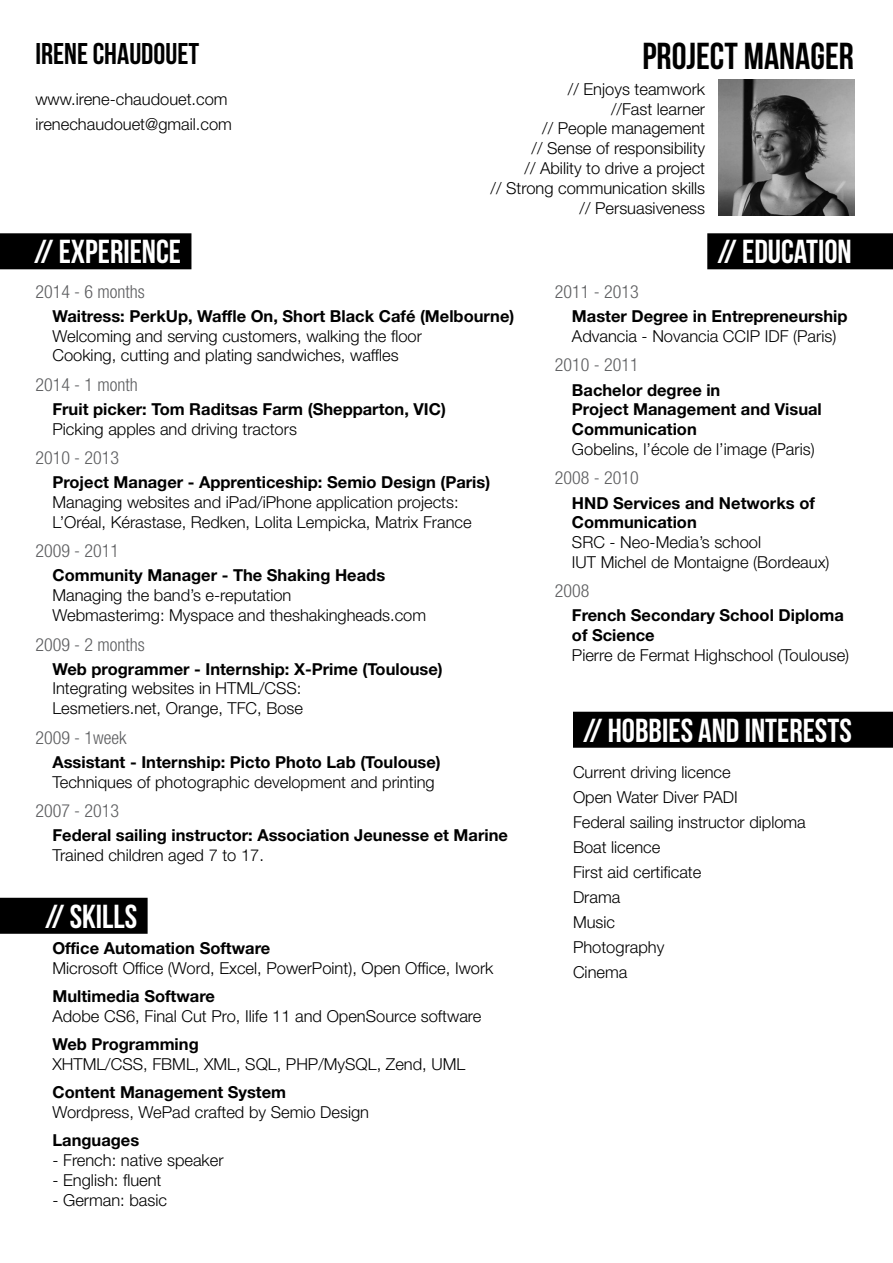
<style>
.page{position:relative;width:893px;height:1263px;background:#fff}
.page>*{position:absolute;margin:0;border:0;box-sizing:border-box;transform-origin:0 0}
.t1{font:37.5px "Bebas Neue";color:#000}
.t2{font:33.3px "Bebas Neue";color:#fff}
.t3{font:30px "Bebas Neue";color:#000}
.t4{font:300 condensed 18px "Helvetica Neue LT Std";color:#5d5e60}
.t5{font:300 16.5px/19.8px "Helvetica Neue LT Std";color:#000}
.t6{font:700 16.5px/19.8px "Helvetica Neue LT Std";color:#000}
</style>
<div class="page">
<img style="left:718px;top:80px;width:136px;height:136px">
<div style="left:0;top:233px;width:191px;height:36px;background:#000"></div>
<div style="left:707px;top:233px;width:186px;height:36px;background:#000"></div>
<div style="left:0;top:898px;width:148px;height:36px;background:#000"></div>
<div style="left:573px;top:712px;width:320px;height:36px;background:#000"></div>
<h3 class="t3" style="left:35px;top:37px;width:165px">IRENE CHAUDOUET</h3>
<p class="t5" style="left:35px;top:86px;width:198px;line-height:25px">www.irene-chaudouet.com irenechaudouet@gmail.com</p>
<h1 class="t1" style="left:642px;top:35px;width:213px">PROJECT MANAGER</h1>
<p class="t5" style="left:491px;top:79px;width:216px;text-align:right">// Enjoys teamwork<br>//Fast learner<br>// People management<br>// Sense of responsibility<br>// Ability to drive a project<br>// Strong communication skills // Persuasiveness</p>
<h2 class="t2" style="left:34px;top:233px;width:148px">// EXPERIENCE</h2>
<h2 class="t2" style="left:718px;top:233px;width:136px">// EDUCATION</h2>
<p class="t4" style="left:35px;top:281px;width:111px">2014 - 6 months</p>
<p class="t6" style="left:52px;top:306px;width:463px">Waitress: PerkUp, Waffle On, Short Black Café (Melbourne)</p>
<p class="t5" style="left:52px;top:325px;width:371px">Welcoming and serving customers, walking the floor<br>Cooking, cutting and plating sandwiches, waffles</p>
<p class="t4" style="left:35px;top:374px;width:104px">2014 - 1 month</p>
<p class="t6" style="left:52px;top:399px;width:395px">Fruit picker: Tom Raditsas Farm (Shepparton, VIC)</p>
<p class="t5" style="left:52px;top:419px;width:246px">Picking apples and driving tractors</p>
<p class="t4" style="left:35px;top:447px;width:85px">2010 - 2013</p>
<p class="t6" style="left:52px;top:472px;width:439px">Project Manager - Apprenticeship: Semio Design (Paris)</p>
<p class="t5" style="left:52px;top:492px;width:421px">Managing websites and iPad/iPhone application projects:<br>L’Oréal, Kérastase, Redken, Lolita Lempicka, Matrix France</p>
<p class="t4" style="left:35px;top:541px;width:85px">2009 - 2011</p>
<p class="t6" style="left:52px;top:565px;width:334px">Community Manager - The Shaking Heads</p>
<p class="t5" style="left:52px;top:585px;width:375px">Managing the band’s e-reputation<br>Webmasterimg: Myspace and theshakingheads.com</p>
<p class="t4" style="left:35px;top:634px;width:111px">2009 - 2 months</p>
<p class="t6" style="left:52px;top:658px;width:392px">Web programmer - Internship: X-Prime (Toulouse)</p>
<p class="t5" style="left:52px;top:678px;width:252px">Integrating websites in HTML/CSS:<br>Lesmetiers.net, Orange, TFC, Bose</p>
<p class="t4" style="left:35px;top:727px;width:93px">2009 - 1week</p>
<p class="t6" style="left:52px;top:752px;width:390px">Assistant - Internship: Picto Photo Lab (Toulouse)</p>
<p class="t5" style="left:52px;top:771px;width:384px">Techniques of photographic development and printing</p>
<p class="t4" style="left:35px;top:800px;width:85px">2007 - 2013</p>
<p class="t6" style="left:52px;top:825px;width:457px">Federal sailing instructor: Association Jeunesse et Marine</p>
<p class="t5" style="left:52px;top:845px;width:213px">Trained children aged 7 to 17.</p>
<h2 class="t2" style="left:45px;top:898px;width:94px">// SKILLS</h2>
<p class="t6" style="left:52px;top:937px;width:219px">Office Automation Software</p>
<p class="t5" style="left:52px;top:957px;width:443px">Microsoft Office (Word, Excel, PowerPoint), Open Office, Iwork</p>
<p class="t6" style="left:52px;top:986px;width:164px">Multimedia Software</p>
<p class="t5" style="left:52px;top:1005px;width:430px">Adobe CS6, Final Cut Pro, Ilife 11 and OpenSource software</p>
<p class="t6" style="left:52px;top:1034px;width:148px">Web Programming</p>
<p class="t5" style="left:52px;top:1053px;width:414px">XHTML/CSS, FBML, XML, SQL, PHP/MySQL, Zend, UML</p>
<p class="t6" style="left:52px;top:1082px;width:235px">Content Management System</p>
<p class="t5" style="left:52px;top:1102px;width:318px">Wordpress, WePad crafted by Semio Design</p>
<p class="t6" style="left:52px;top:1130px;width:88px">Languages</p>
<p class="t5" style="left:52px;top:1150px;width:173px">- French: native speaker</p>
<p class="t5" style="left:52px;top:1169px;width:111px">- English: fluent</p>
<p class="t5" style="left:52px;top:1189px;width:116px">- German: basic</p>
<p class="t4" style="left:555px;top:281px;width:85px">2011 - 2013</p>
<p class="t6" style="left:572px;top:306px;width:277px">Master Degree in Entrepreneurship</p>
<p class="t5" style="left:572px;top:326px;width:266px">Advancia - Novancia CCIP IDF (Paris)</p>
<p class="t4" style="left:555px;top:355px;width:85px">2010 - 2011</p>
<p class="t6" style="left:572px;top:379px;width:251px">Bachelor degree in<br>Project Management and Visual<br>Communication</p>
<p class="t5" style="left:572px;top:439px;width:244px">Gobelins, l’école de l’image (Paris)</p>
<p class="t4" style="left:555px;top:468px;width:85px">2008 - 2010</p>
<p class="t6" style="left:572px;top:492px;width:244px">HND Services and Networks of<br>Communication</p>
<p class="t5" style="left:572px;top:532px;width:259px">SRC - Neo-Media’s school<br>IUT Michel de Montaigne (Bordeaux)</p>
<p class="t4" style="left:555px;top:581px;width:36px">2008</p>
<p class="t6" style="left:572px;top:605px;width:273px">French Secondary School Diploma of Science</p>
<p class="t5" style="left:572px;top:645px;width:279px">Pierre de Fermat Highschool (Toulouse)</p>
<h2 class="t2" style="left:583px;top:712px;width:270px">// HOBBIES AND INTERESTS</h2>
<p class="t5" style="left:573px;top:759px;width:234px;line-height:25px">Current driving licence<br>Open Water Diver PADI<br>Federal sailing instructor diploma<br>Boat licence<br>First aid certificate<br>Drama<br>Music<br>Photography<br>Cinema</p>
</div>
